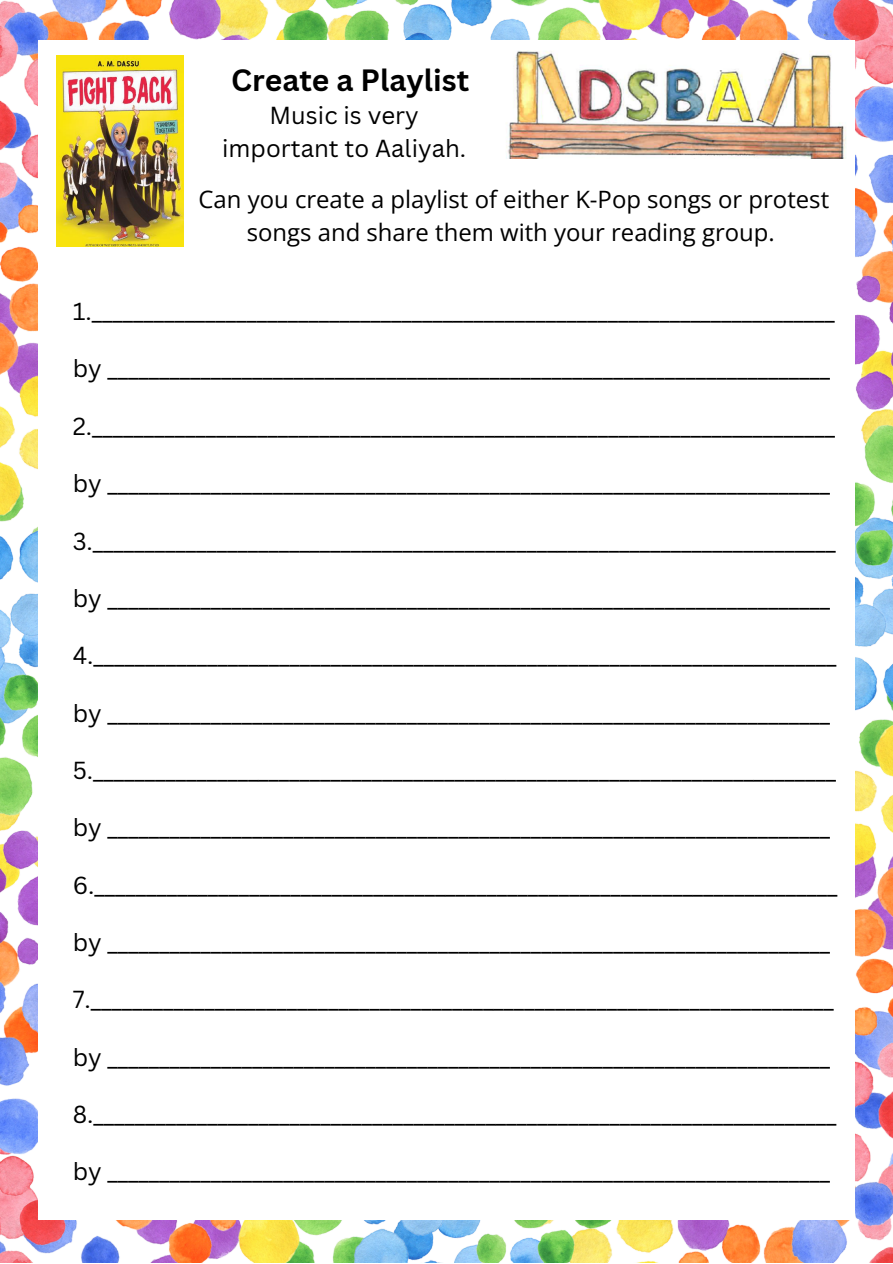
<style>
.page{position:relative;width:893px;height:1264px;background:#fff}
.page>*{position:absolute;margin:0;border:0;box-sizing:border-box;transform-origin:0 0}
.t1{font:700 30px "Canva Sans";color:#000}
.t2{font:24px/32.5px "Canva Sans";color:#000;text-align:center}
.t3{font:23.85px/32.5px "Open Sans";color:#000;text-align:center}
</style>
<div class="page">
<img style="left:0;top:0;width:892px;height:1262px">
<div style="left:38px;top:40px;width:816px;height:1179px;background:#fff"></div>
<img style="left:506px;top:51px;width:340px;height:107px">
<img style="left:56px;top:55px;width:127px;height:191px">
<p class="t1" style="left:231px;top:59px;width:239px">Create a Playlist</p>
<p class="t2" style="left:222px;top:99px;width:245px">Music is very important to Aaliyah.</p>
<p class="t3" style="left:198px;top:183px;width:632px">Can you create a playlist of either K-Pop songs or protest songs and share them with your reading group.</p>
<p class="t2" style="left:73px;top:294px;width:763px">1.________________________________________________________________________</p>
<p class="t2" style="left:73px;top:352px;width:758px">by ______________________________________________________________________</p>
<p class="t2" style="left:73px;top:409px;width:764px">2.________________________________________________________________________</p>
<p class="t2" style="left:73px;top:466px;width:758px">by ______________________________________________________________________</p>
<p class="t2" style="left:73px;top:524px;width:764px">3.________________________________________________________________________</p>
<p class="t2" style="left:73px;top:581px;width:758px">by ______________________________________________________________________</p>
<p class="t2" style="left:73px;top:638px;width:765px">4.________________________________________________________________________</p>
<p class="t2" style="left:73px;top:696px;width:758px">by ______________________________________________________________________</p>
<p class="t2" style="left:73px;top:753px;width:765px">5.________________________________________________________________________</p>
<p class="t2" style="left:73px;top:810px;width:758px">by ______________________________________________________________________</p>
<p class="t2" style="left:73px;top:868px;width:766px">6.________________________________________________________________________</p>
<p class="t2" style="left:73px;top:925px;width:758px">by ______________________________________________________________________</p>
<p class="t2" style="left:73px;top:982px;width:762px">7.________________________________________________________________________</p>
<p class="t2" style="left:73px;top:1040px;width:758px">by ______________________________________________________________________</p>
<p class="t2" style="left:73px;top:1097px;width:765px">8.________________________________________________________________________</p>
<p class="t2" style="left:73px;top:1154px;width:758px">by ______________________________________________________________________</p>
</div>
